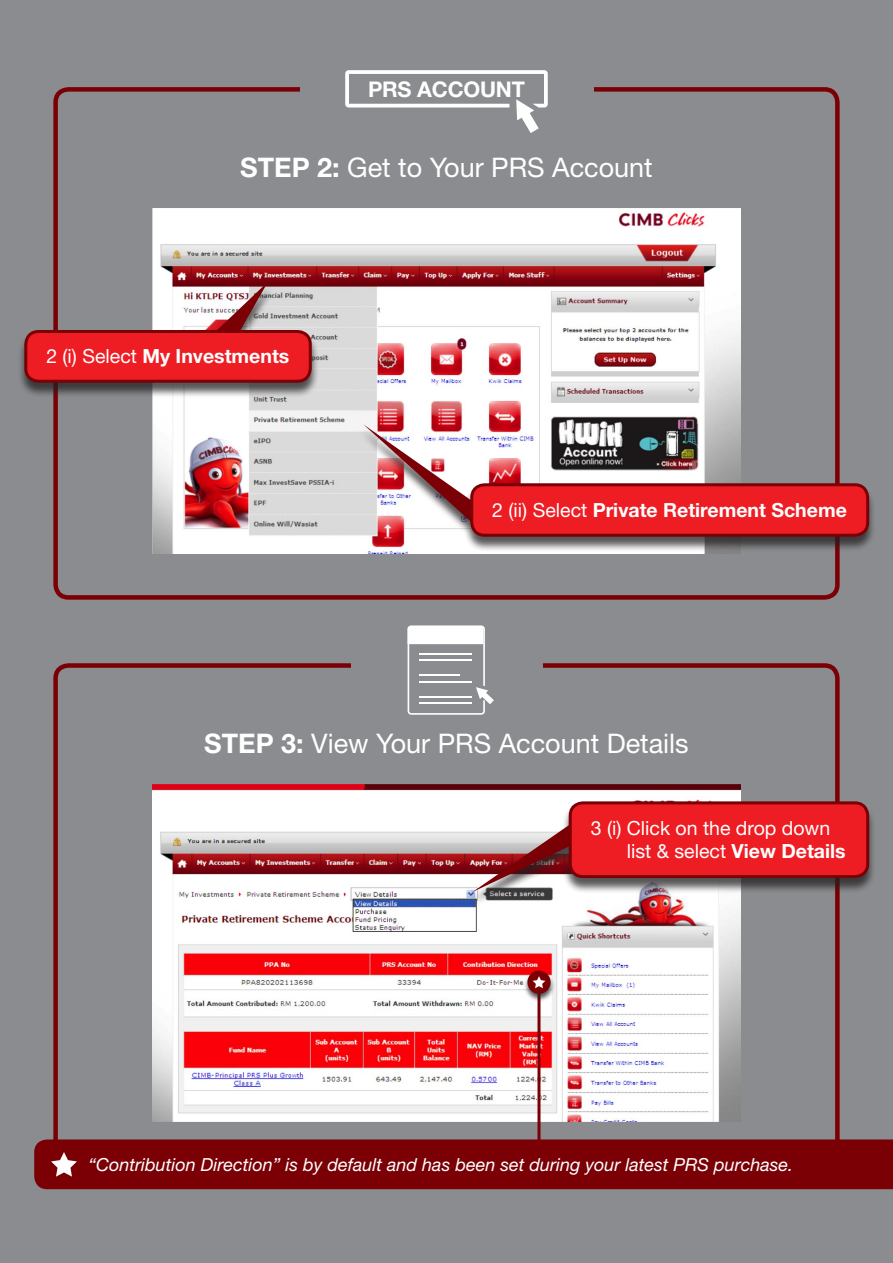
<style>
.page{position:relative;width:893px;height:1263px;background:#8a8c8f}
.page>*{position:absolute;margin:0;border:0;box-sizing:border-box;transform-origin:0 0}
.t1{font:27px "Helvetica Neue LT Std";color:#fff}
.t2{font:700 21.6px "Helvetica Neue LT Std";letter-spacing:-.01em;color:#fff}
.t3{font:700 19.5px "Helvetica Neue LT Std";color:#fff}
.t4{font:19.5px/23.4px "Helvetica Neue LT Std";color:#fff}
.t5{font:italic 18px "Helvetica Neue LT Std";color:#fff}
.s1{font-weight:700}
.s2{font-weight:400}
</style>
<div class="page">
<div style="left:53px;top:87px;width:787px;height:513px;border:4px solid #7a0006;border-radius:13px"></div>
<div style="left:300px;top:78px;width:293px;height:119px;background:#8a8c8f"></div>
<img style="left:153px;top:208px;width:588px;height:346px">
<img style="left:153px;top:784px;width:588px;height:337px">
<svg style="left:345px;top:70px;width:203px;height:63px"></svg>
<svg style="left:408px;top:625px;width:86px;height:90px"></svg>
<div style="left:467px;top:803px;width:409px;height:104px;background:#231f20;opacity:.75"></div>
<svg style="left:472px;top:822px;width:101px;height:70px;background:#b4898c"></svg>
<div style="left:570px;top:803px;width:298px;height:73px;background:#ee1d23;border-radius:13px"></div>
<div style="left:569px;top:801px;width:300px;height:77px;border:3px solid #7a0006;border-radius:13px"></div>
<div style="left:358px;top:427px;width:518px;height:125px;background:#231f20;opacity:.75"></div>
<img style="left:363px;top:424px;width:112px;height:101px">
<div style="left:472px;top:485px;width:396px;height:50px;background:#ee1d23;border-radius:13px"></div>
<div style="left:470px;top:483px;width:399px;height:54px;border:3px solid #7a0006;border-radius:13px"></div>
<div style="left:34px;top:1139px;width:859px;height:50px;background:#7a0006"></div>
<div style="left:17px;top:284px;width:302px;height:114px;background:#231f20;opacity:.75"></div>
<svg style="left:215px;top:282px;width:53px;height:48px;background:#b48689"></svg>
<div style="left:26px;top:331px;width:284px;height:50px;background:#ee1d23;border-radius:13px"></div>
<div style="left:24px;top:330px;width:288px;height:53px;border:3px solid #7a0006;border-radius:13px"></div>
<hr style="left:537px;top:989px;width:3px;height:155px;background:#7a0006">
<div style="left:523px;top:970px;width:32px;height:32px;background:#231f20;opacity:.75"></div>
<div style="left:527px;top:971px;width:24px;height:23px;background:#7a0006;border-radius:50%"></div>
<svg style="left:533px;top:976px;width:12px;height:12px"></svg>
<p class="t2" style="left:368px;top:75px;width:158px">PRS ACCOUNT</p>
<p class="t1" style="left:240px;top:151px;width:414px"><span class="s1">STEP 2:</span> Get to Your PRS Account</p>
<p class="t3" style="left:46px;top:344px;width:245px"><span class="s2">2 (i) Select</span> My Investments</p>
<p class="t3" style="left:492px;top:498px;width:356px"><span class="s2">2 (ii) Select</span> Private Retirement Scheme</p>
<p class="t1" style="left:204px;top:727px;width:486px"><span class="s1">STEP 3:</span> View Your PRS Account Details</p>
<p class="t4" style="left:627px;top:816px;width:220px;text-indent:-36px">3 (i) Click on the drop down list &amp; select <span class="s1">View Details</span></p>
<p class="t5" style="left:88px;top:1153px;width:706px">“Contribution Direction” is by default and has been set during your latest PRS purchase.</p>
</div>
